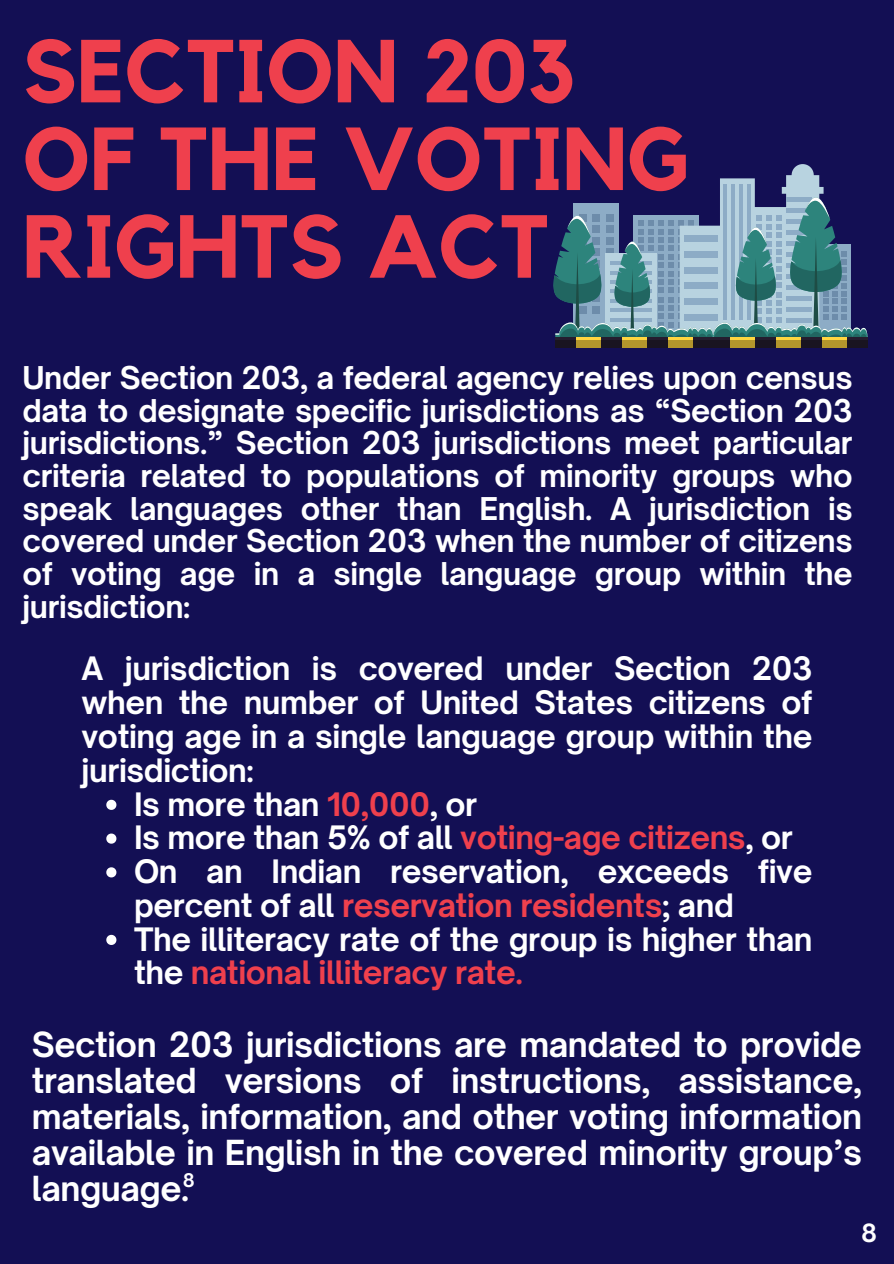
<style>
.page{position:relative;width:894px;height:1264px;background:#fff}
.page>*{position:absolute;margin:0;border:0;box-sizing:border-box;transform-origin:0 0}
.t1{font:700 88.2px/87.6px "Kollektif";color:#ef404d}
.t2{font:700 33px/36px "Open Sauce One";letter-spacing:-.015em;color:#fff;text-align:justify}
.t3{font:700 30.9px/33.8px "Open Sauce One";letter-spacing:-.015em;color:#fff}
.t4{font:700 30px/32.7px "Open Sauce One";letter-spacing:-.015em;color:#fff;text-align:justify}
.t5{font:700 24px "Open Sauce One";color:#fff}
.t6{font:700 18px "Open Sauce One";color:#fff}
.s1{color:#ef404d}
</style>
<div class="page">
<div style="left:0;top:0;width:893px;height:1263px;background:#130f54"></div>
<svg style="left:106px;top:799px;width:10px;height:11px"></svg>
<svg style="left:106px;top:833px;width:10px;height:10px"></svg>
<svg style="left:106px;top:867px;width:10px;height:10px"></svg>
<svg style="left:106px;top:934px;width:10px;height:11px"></svg>
<svg style="left:713px;top:342px;width:154px;height:6px"></svg>
<svg style="left:553px;top:164px;width:314px;height:178px"></svg>
<svg style="left:575px;top:337px;width:117px;height:4px"></svg>
<svg style="left:555px;top:337px;width:20px;height:4px"></svg>
<svg style="left:601px;top:337px;width:20px;height:4px"></svg>
<svg style="left:646px;top:337px;width:21px;height:4px"></svg>
<svg style="left:692px;top:337px;width:21px;height:4px"></svg>
<svg style="left:555px;top:341px;width:158px;height:7px"></svg>
<p class="t1" style="left:23px;top:31px;width:667px">SECTION 203<br>OF THE VOTING<br>RIGHTS ACT</p>
<p class="t4" style="left:23px;top:361px;width:831px">Under Section 203, a federal agency relies upon census data to designate specific jurisdictions as “Section 203 jurisdictions.” Section 203 jurisdictions meet particular criteria related to populations of minority groups who speak languages other than English. A jurisdiction is covered under Section 203 when the number of citizens of voting age in a single language group within the jurisdiction:</p>
<h1 class="t3" style="left:81px;top:651px;width:732px;text-align:justify">A jurisdiction is covered under Section 203 when the number of United States citizens of voting age in a single language group within the jurisdiction:</h1>
<p class="t3" style="left:134px;top:786px;width:345px">Is more than <span class="s1">10,000</span>, or</p>
<h2 class="t3" style="left:134px;top:820px;width:660px">Is more than 5% of all <span class="s1">voting-age citizens</span>, or</h2>
<h2 class="t3" style="left:134px;top:854px;width:679px">On an Indian reservation, exceeds five percent of all <span class="s1">reservation residents</span>; and</h2>
<p class="t3" style="left:134px;top:921px;width:679px">The illiteracy rate of the group is higher than the <span class="s1">national illiteracy rate.</span></p>
<p class="t2" style="left:32px;top:1026px;width:831px">Section 203 jurisdictions are mandated to provide translated versions of instructions, assistance, materials, information, and other voting information available in English in the covered minority group’s language.</p>
<h2 class="t6" style="left:183px;top:1168px;width:14px">8</h2>
<p class="t5" style="left:861px;top:1218px;width:18px">8</p>
</div>
